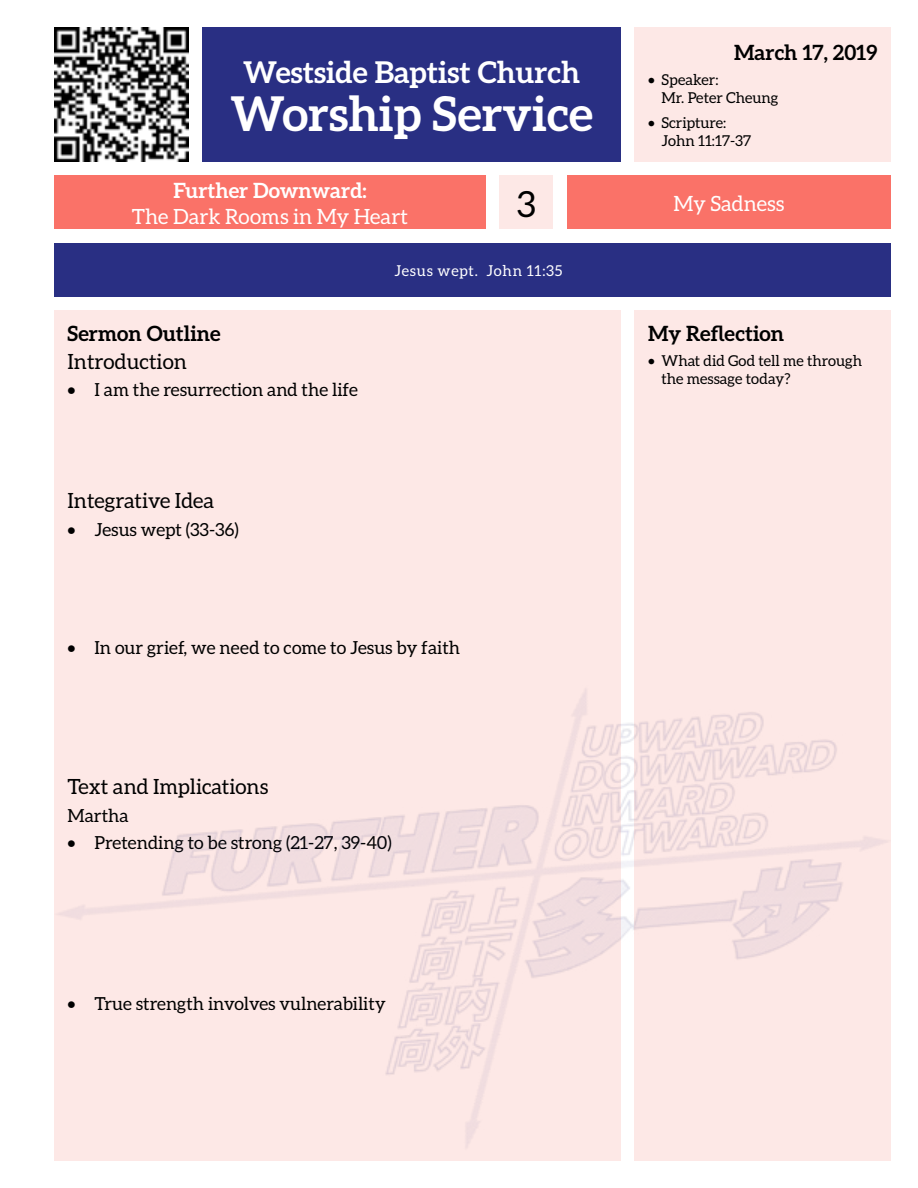
<style>
.page{position:relative;width:918px;height:1188px;background:#fff}
.page>*{position:absolute;margin:0;border:0;box-sizing:border-box;transform-origin:0 0}
.t1{font:700 48px "Aleo";color:#fff}
.t2{font:36px "Aleo";color:#000}
.t3{font:700 30px "Aleo";color:#fff}
.t4{font:21px "Aleo";color:#000}
.t5{font:700 21px "Aleo";color:#000}
.t6{font:21px "Aleo";color:#fff}
.t7{font:700 21px "Aleo";color:#fff}
.t8{font:18px "Aleo";color:#000}
.t9{font:15px/18px "Aleo";color:#000}
.t10{font:15px "Aleo";letter-spacing:.05em;color:#fff}
</style>
<div class="page">
<div style="left:202px;top:27px;width:419px;height:135px;background:#292f83"></div>
<img style="left:54px;top:27px;width:135px;height:135px">
<div style="left:54px;top:176px;width:432px;height:54px;background:#fa7268"></div>
<div style="left:567px;top:176px;width:324px;height:54px;background:#fa7268"></div>
<div style="left:54px;top:243px;width:837px;height:54px;background:#292f83"></div>
<div style="left:54px;top:310px;width:567px;height:851px;background:#fde8e6"></div>
<div style="left:634px;top:310px;width:257px;height:851px;background:#fde8e6"></div>
<div style="left:634px;top:27px;width:257px;height:135px;background:#fde8e6"></div>
<div style="left:500px;top:176px;width:54px;height:54px;background:#fde8e6"></div>
<img style="left:59px;top:690px;width:828px;height:457px">
<h3 class="t3" style="left:243px;top:54px;width:339px">Westside Baptist Church</h3>
<h1 class="t1" style="left:230px;top:86px;width:364px">Worship Service</h1>
<p class="t7" style="left:173px;top:179px;width:195px">Further Downward:</p>
<p class="t6" style="left:132px;top:204px;width:278px">The Dark Rooms in My Heart</p>
<h2 class="t2" style="left:517px;top:184px;width:21px">3</h2>
<p class="t5" style="left:68px;top:321px;width:155px">Sermon Outline</p>
<p class="t4" style="left:68px;top:349px;width:121px">Introduction</p>
<p class="t8" style="left:68px;top:380px;width:292px">• I am the resurrection and the life</p>
<p class="t10" style="left:394px;top:262px;width:170px">Jesus wept. John 11:35</p>
<p class="t4" style="left:68px;top:489px;width:148px">Integrative Idea</p>
<p class="t8" style="left:68px;top:519px;width:173px">• Jesus wept (33-36)</p>
<p class="t8" style="left:68px;top:638px;width:394px">• In our grief, we need to come to Jesus by faith</p>
<p class="t4" style="left:68px;top:775px;width:202px">Text and Implications</p>
<p class="t8" style="left:68px;top:805px;width:63px">Martha</p>
<p class="t8" style="left:68px;top:833px;width:326px">• Pretending to be strong (21-27, 39-40)</p>
<p class="t5" style="left:734px;top:41px;width:145px">March 17, 2019</p>
<p class="t9" style="left:662px;top:70px;width:119px;text-indent:-14px">• Speaker:<br>Mr. Peter Cheung</p>
<p class="t9" style="left:662px;top:113px;width:91px;text-indent:-14px">• Scripture:<br>John 11:17-37</p>
<p class="t6" style="left:674px;top:192px;width:112px">My Sadness</p>
<p class="t5" style="left:648px;top:321px;width:138px">My Reflection</p>
<p class="t9" style="left:662px;top:351px;width:202px;text-indent:-14px">• What did God tell me through the message today?</p>
<p class="t8" style="left:68px;top:993px;width:320px">• True strength involves vulnerability</p>
</div>
